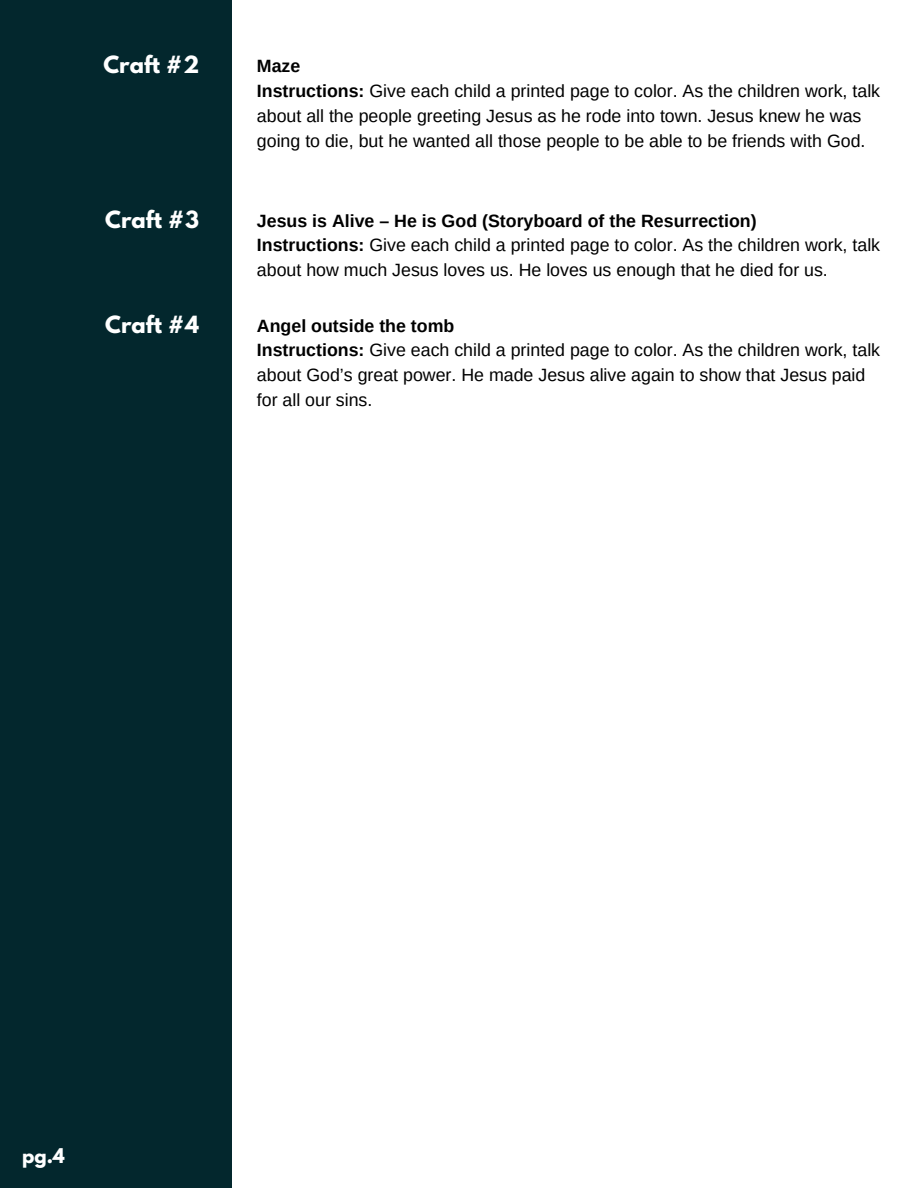
<style>
.page{position:relative;width:918px;height:1188px;background:#fff}
.page>*{position:absolute;margin:0;border:0;box-sizing:border-box;transform-origin:0 0}
.t1{font:700 21px "League Spartan";color:#fff}
.t2{font:700 18px "League Spartan";color:#fff}
.t3{font:17.85px/24.8px "Arimo";color:#000}
.t4{font:700 17.85px "Arimo";color:#000}
.s1{font-weight:700}
</style>
<div class="page">
<div style="left:0;top:0;width:231px;height:1188px;background:#03272d"></div>
<p class="t1" style="left:103px;top:55px;width:97px">Craft #2</p>
<p class="t4" style="left:257px;top:56px;width:45px">Maze</p>
<p class="t3" style="left:257px;top:79px;width:625px"><span class="s1">Instructions:</span> Give each child a printed page to color. As the children work, talk about all the people greeting Jesus as he rode into town. Jesus knew he was going to die, but he wanted all those people to be able to be friends with God.</p>
<p class="t1" style="left:105px;top:209px;width:95px">Craft #3</p>
<p class="t4" style="left:257px;top:211px;width:501px">Jesus is Alive – He is God (Storyboard of the Resurrection)</p>
<p class="t3" style="left:257px;top:233px;width:625px"><span class="s1">Instructions:</span> Give each child a printed page to color. As the children work, talk about how much Jesus loves us. He loves us enough that he died for us.</p>
<p class="t1" style="left:105px;top:314px;width:95px">Craft #4</p>
<p class="t4" style="left:257px;top:315px;width:199px">Angel outside the tomb</p>
<p class="t3" style="left:257px;top:338px;width:625px"><span class="s1">Instructions:</span> Give each child a printed page to color. As the children work, talk about God’s great power. He made Jesus alive again to show that Jesus paid for all our sins.</p>
<p class="t2" style="left:22px;top:1146px;width:44px">pg.4</p>
</div>
